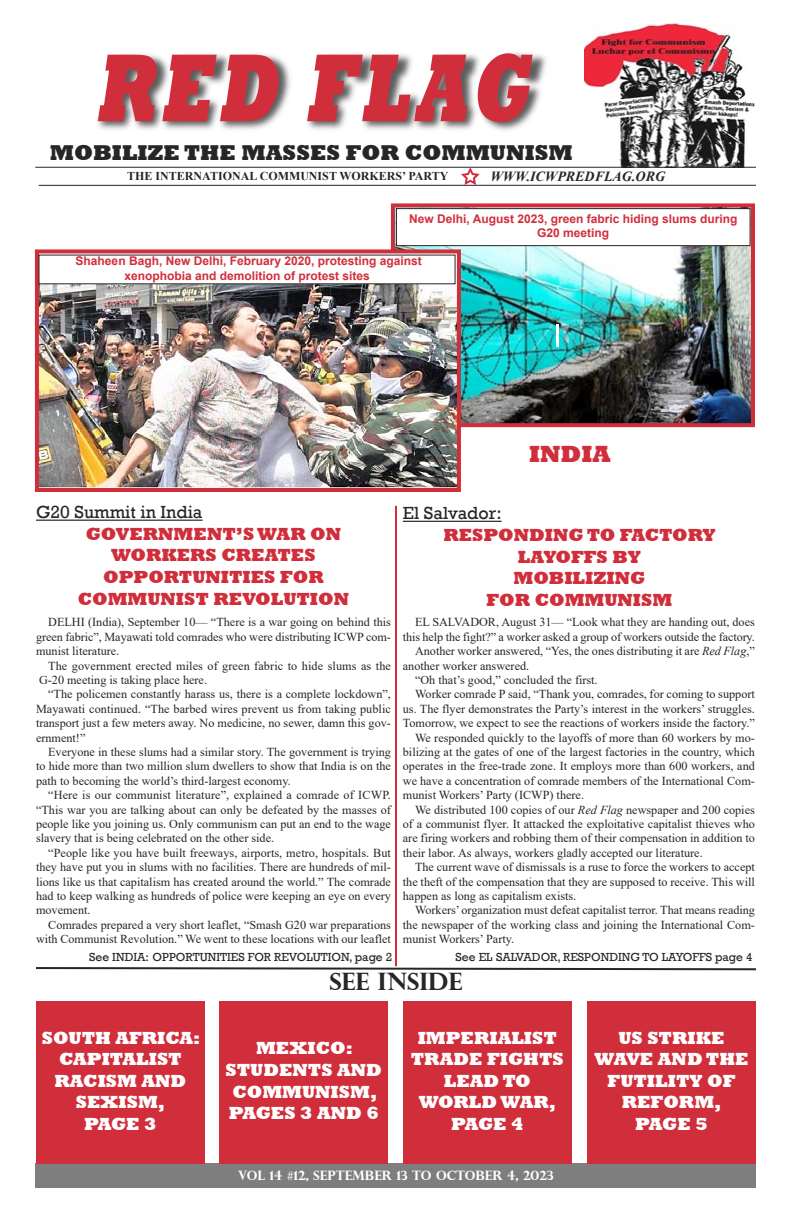
<style>
.page{position:relative;width:792px;height:1224px;background:#fff}
.page>*{position:absolute;margin:0;border:0;box-sizing:border-box;transform-origin:0 0}
.t1{font:italic 800 98px "Rockwell";color:#d12e3b;scale:.7 1}
.t2{font:700 24px "Perpetua Titling";color:#272526}
.t3{font:800 24px "Rockwell";color:#d12e3b}
.t4{font:800 22px "Rockwell";color:#272526}
.t5{font:800 18px/21.6px "Rockwell";color:#fff;text-align:center}
.t6{font:800 18px/21.6px "Rockwell";color:#d12e3b;text-align:center}
.t7{font:18px "Rockwell";color:#272526}
.t8{font:italic 700 14px "Times New Roman";color:#272526}
.t9{font:700 13px "Perpetua Titling";color:#fff}
.t10{font:12.2px/14.4px "Times New Roman";color:#272526;text-align:justify}
.t11{font:700 12px/14.4px "Arial";color:#d12e3b;text-align:center}
.t12{font:12px "Rockwell";color:#272526}
.t13{font:700 12px "Times New Roman";color:#272526}
.s1{font-style:italic}
</style>
<div class="page">
<img style="left:396px;top:246px;width:354px;height:176px">
<div style="left:391px;top:203px;width:364px;height:224px;border:4px solid #d12e3b"></div>
<img style="left:597px;top:23px;width:158px;height:144px">
<hr style="left:556px;top:325px;width:3px;height:22px;background:#fff">
<img style="left:35px;top:36px;width:562px;height:131px">
<hr style="left:35px;top:167px;width:721px;height:1px;background:#272526">
<hr style="left:39px;top:185px;width:717px;height:1px;background:#272526">
<svg style="left:461px;top:167px;width:19px;height:18px"></svg>
<div style="left:36px;top:1164px;width:720px;height:24px;background:#7f7e7f"></div>
<svg style="left:36px;top:966px;width:721px;height:5px"></svg>
<div style="left:36px;top:1001px;width:169px;height:163px;background:#d12e3b"></div>
<div style="left:219px;top:1001px;width:169px;height:163px;background:#d12e3b"></div>
<div style="left:403px;top:1001px;width:169px;height:163px;background:#d12e3b"></div>
<hr style="left:36px;top:520px;width:167px;height:1px;background:#272526">
<hr style="left:403px;top:521px;width:99px;height:1px;background:#272526">
<hr style="left:395px;top:506px;width:2px;height:460px;background:#d12e3b">
<img style="left:40px;top:259px;width:416px;height:228px">
<div style="left:35px;top:249px;width:426px;height:243px;border:4px solid #d12e3b"></div>
<div style="left:39px;top:255px;width:416px;height:29px;background:#fff"></div>
<div style="left:396px;top:208px;width:354px;height:38px;border:1px solid #272526"></div>
<div style="left:587px;top:1001px;width:169px;height:163px;background:#d12e3b"></div>
<p class="t1" style="left:95px;top:29px;width:645px">RED FLAG</p>
<p class="t4" style="left:50px;top:139px;width:525px">MOBILIZE THE MASSES FOR COMMUNISM</p>
<p class="t13" style="left:127px;top:169px;width:323px">THE INTERNATIONAL COMMUNIST WORKERS’ PARTY</p>
<p class="t8" style="left:490px;top:168px;width:176px">WWW.ICWPREDFLAG.ORG</p>
<p class="t11" style="left:409px;top:212px;width:330px">New Delhi, August 2023, green fabric hiding slums during<br>G20 meeting</p>
<p class="t11" style="left:76px;top:254px;width:348px">Shaheen Bagh, New Delhi, February 2020, protesting against xenophobia and demolition of protest sites</p>
<p class="t3" style="left:529px;top:439px;width:83px">INDIA</p>
<p class="t7" style="left:36px;top:501px;width:168px">G20 Summit in India</p>
<p class="t6" style="left:78px;top:523px;width:273px">GOVERNMENT’S WAR ON<br>WORKERS CREATES<br>OPPORTUNITIES FOR<br>COMMUNIST REVOLUTION</p>
<p class="t10" style="left:36px;top:615px;width:356px;text-indent:12px">DELHI (India), September 10— “There is a war going on behind this green fabric”, Mayawati told comrades who were distributing ICWP com&shy;munist literature.</p>
<p class="t10" style="left:39px;top:658px;width:353px;text-indent:9px">The government erected miles of green fabric to hide slums as the<br>G-20 meeting is taking place here.</p>
<p class="t10" style="left:36px;top:687px;width:356px;text-indent:12px">“The policemen constantly harass us, there is a complete lockdown”, Mayawati continued. “The barbed wires prevent us from taking public transport just a few meters away. No medicine, no sewer, damn this gov&shy;ernment!”</p>
<p class="t10" style="left:36px;top:745px;width:356px;text-indent:12px">Everyone in these slums had a similar story. The government is trying to hide more than two million slum dwellers to show that India is on the path to becoming the world’s third-largest economy.</p>
<p class="t10" style="left:36px;top:788px;width:357px;text-indent:12px">“Here is our communist literature”, explained a comrade of ICWP. “This war you are talking about can only be defeated by the masses of people like you joining us. Only communism can put an end to the wage slavery that is being celebrated on the other side.</p>
<p class="t10" style="left:36px;top:845px;width:356px;text-indent:12px">“People like you have built freeways, airports, metro, hospitals. But they have put you in slums with no facilities. There are hundreds of mil&shy;lions like us that capitalism has created around the world.” The comrade had to keep walking as hundreds of police were keeping an eye on every movement.</p>
<p class="t10" style="left:36px;top:917px;width:356px;text-align:right">Comrades prepared a very short leaflet, “Smash G20 war preparations with Communist Revolution.” We went to these locations with our leaflet</p>
<p class="t12" style="left:89px;top:949px;width:305px">See INDIA: OPPORTUNITIES FOR REVOLUTION, page 2</p>
<p class="t7" style="left:403px;top:502px;width:100px">El Salvador:</p>
<p class="t6" style="left:443px;top:524px;width:274px">RESPONDING TO FACTORY<br>LAYOFFS BY<br>MOBILIZING<br>FOR COMMUNISM</p>
<p class="t10" style="left:403px;top:615px;width:354px;text-align:right">EL SALVADOR, August 31— “Look what they are handing out, does this help the fight?” a worker asked a group of workers outside the factory.</p>
<p class="t10" style="left:403px;top:644px;width:353px;text-indent:12px">Another worker answered, “Yes, the ones distributing it are <span class="s1">Red Flag</span>,” another worker answered.</p>
<p class="t10" style="left:415px;top:673px;width:184px">“Oh that’s good,” concluded the first.</p>
<p class="t10" style="left:403px;top:687px;width:354px;text-indent:12px">Worker comrade P said, “Thank you, comrades, for coming to support us. The flyer demonstrates the Party’s interest in the workers’ struggles.<br>Tomorrow, we expect to see the reactions of workers inside the factory.”</p>
<p class="t10" style="left:403px;top:730px;width:354px;text-indent:12px">We responded quickly to the layoffs of more than 60 workers by mo&shy;bilizing at the gates of one of the largest factories in the country, which operates in the free-trade zone. It employs more than 600 workers, and we have a concentration of comrade members of the International Com&shy;munist Workers’ Party (ICWP) there.</p>
<p class="t10" style="left:403px;top:802px;width:354px;text-indent:12px">We distributed 100 copies of our <span class="s1">Red Flag</span> newspaper and 200 copies of a communist flyer. It attacked the exploitative capitalist thieves who are firing workers and robbing them of their compensation in addition to their labor. As always, workers gladly accepted our literature.</p>
<p class="t10" style="left:403px;top:860px;width:354px;text-indent:12px">The current wave of dismissals is a ruse to force the workers to accept the theft of the compensation that they are supposed to receive. This will happen as long as capitalism exists.</p>
<p class="t10" style="left:403px;top:903px;width:354px;text-indent:12px">Workers’ organization must defeat capitalist terror. That means reading the newspaper of the working class and joining the International Com&shy;munist Workers’ Party.</p>
<p class="t12" style="left:456px;top:949px;width:298px">See EL SALVADOR, RESPONDING TO LAYOFFS page 4</p>
<p class="t2" style="left:329px;top:972px;width:135px">SEE INSIDE</p>
<p class="t5" style="left:42px;top:1026px;width:160px">SOUTH AFRICA:<br>CAPITALIST<br>RACISM AND<br>SEXISM,<br>PAGE 3</p>
<p class="t5" style="left:225px;top:1037px;width:158px">MEXICO:<br>STUDENTS AND<br>COMMUNISM,<br>PAGES 3 AND 6</p>
<p class="t5" style="left:411px;top:1026px;width:154px">IMPERIALIST<br>TRADE FIGHTS<br>LEAD TO<br>WORLD WAR,<br>PAGE 4</p>
<p class="t9" style="left:238px;top:1170px;width:317px">VOL 14 #12, SEPTEMBER 13 TO OCTOBER 4, 2023</p>
<p class="t5" style="left:594px;top:1026px;width:156px">US STRIKE<br>WAVE AND THE<br>FUTILITY OF<br>REFORM,<br>PAGE 5</p>
</div>
